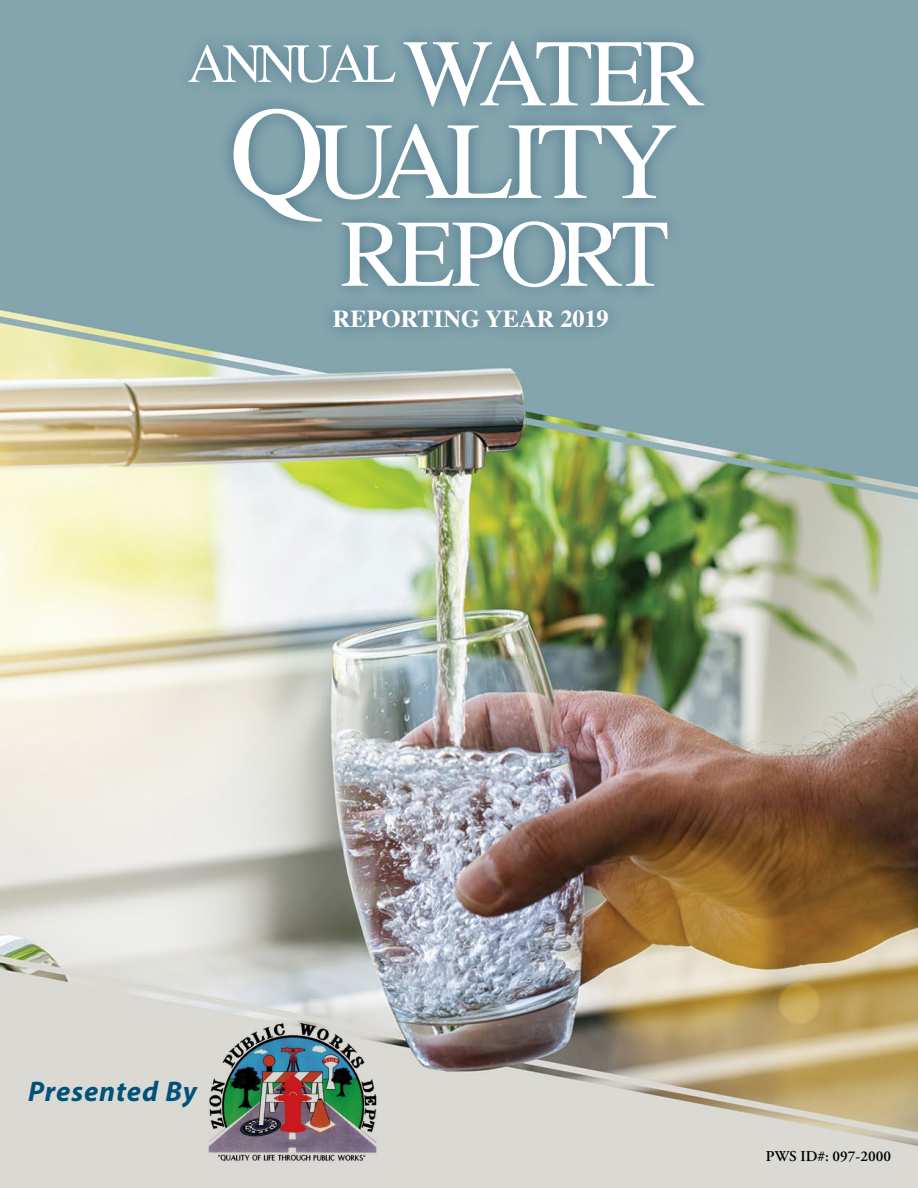
<style>
.page{position:relative;width:918px;height:1188px;background:#fff}
.page>*{position:absolute;margin:0;border:0;box-sizing:border-box;transform-origin:0 0}
.t1{font:109.5px "Times";letter-spacing:-.07em;color:#fff}
.t2{font:95.4px "Times";letter-spacing:-.08em;color:#fff}
.t3{font:55.05px "Times";letter-spacing:-.085em;color:#fff}
.Presented_By{font:italic 700 28.5px "Myriad Pro";letter-spacing:.03em;color:#00527a}
.t4{font:700 24.45px "Times";color:#fff}
.PWS_ID{font:600 15px "Adobe Garamond Pro";color:#000}
.s1{font-size:95.4px}
.s2{font-size:132px}
</style>
<div class="page">
<img style="left:0;top:0;width:918px;height:1188px">
<div style="left:176px;top:26px;width:541px;height:317px;background:#003860;opacity:.48"></div>
<img style="left:204px;top:1011px;width:173px;height:156px">
<h3 class="t3" style="left:187px;top:12px;width:520px">ANNUAL <span class="s1">WATER</span></h3>
<h1 class="t1" style="left:230px;top:59px;width:450px"><span class="s2">Q</span>UALITY</h1>
<h2 class="t2" style="left:341px;top:165px;width:330px">REPORT</h2>
<p class="t4" style="left:333px;top:296px;width:277px">REPORTING YEAR 2019</p>
<p class="Presented_By" style="left:28px;top:1073px;width:170px">Presented By</p>
<p class="PWS_ID" style="left:766px;top:1148px;width:127px">PWS ID#: 097-2000</p>
</div>
